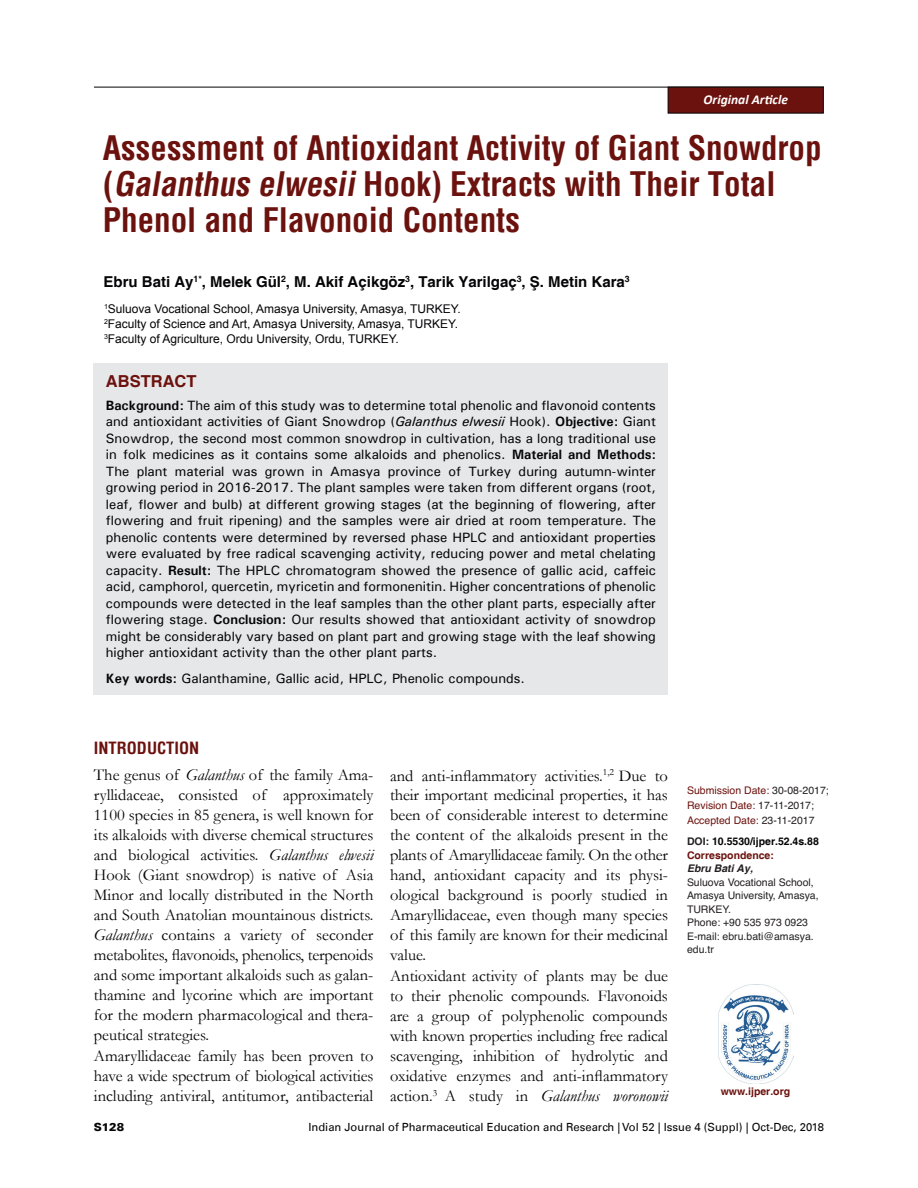
<style>
.page{position:relative;width:918px;height:1188px;background:#fff}
.page>*{position:absolute;margin:0;border:0;box-sizing:border-box;transform-origin:0 0}
.AT{font:700 condensed 33px/36px "Helvetica";color:#6c120e}
.Body_Text{font:16.5px/20px "Garamond";color:#050406;text-align:justify}
.t1{font:700 condensed 16.5px "Helvetica";color:#6c120e}
.Abstr_Head{font:700 16.5px "Helvetica";color:#6c120e}
.Author_name{font:700 15px "Helvetica";color:#050406}
.Abstract_text{font:500 13.5px/16.5px "Univers";color:#050406;text-align:justify}
.Abstract_keywords{font:500 13.5px "Univers";color:#050406}
.t2{font:italic 700 13.5px "Calibri";color:#fff}
.Author_Dept{font:12px "Arial";color:#050406}
.t3{font:11.25px "Univers LT";color:#050406}
.t4{font:900 11.25px "Univers LT";color:#050406}
.Corr_author{font:10.5px/13.5px "Helvetica";color:#231f20}
.Corr_addr{font:10.5px "Helvetica";color:#6c120e}
.Corr_author-2{font:700 10.5px "Helvetica";color:#6c120e}
.Corr_author-3{font:700 10.5px "Helvetica";color:#050406}
.Corr_author-4{font:italic 700 10.5px "Helvetica";color:#231f20}
.s1{font-style:italic}
.s2{font-weight:700}
.s3{color:#231f20}
</style>
<div class="page">
<hr style="left:94px;top:87px;width:730px;height:1px;background:#050406">
<div style="left:668px;top:87px;width:156px;height:27px;background:#6c120e;border:1px solid #050406"></div>
<img style="left:719px;top:984px;width:74px;height:99px">
<div style="left:94px;top:363px;width:574px;height:332px;background:#e6e7e9"></div>
<p class="t2" style="left:704px;top:91px;width:86px">Original Article</p>
<p class="AT" style="left:103px;top:130px;width:720px">Assessment of Antioxidant Activity of Giant Snowdrop (<span class="s1">Galanthus elwesii</span>Hook) Extracts with Their Total<br>Phenol and Flavonoid Contents</p>
<p class="Author_name" style="left:104px;top:273px;width:528px">Ebru Bati Ay<sup>1*</sup>, Melek Gül<sup>2</sup>, M. Akif Açikgöz<sup>3</sup>, Tarik Yarilgaç<sup>3</sup>, Ş. Metin Kara<sup>3</sup></p>
<p class="Author_Dept" style="left:104px;top:301px;width:358px"><sup>1</sup>Suluova Vocational School, Amasya University, Amasya, TURKEY.</p>
<p class="Author_Dept" style="left:104px;top:316px;width:356px"><sup>2</sup>Faculty of Science and Art, Amasya University, Amasya, TURKEY.</p>
<p class="Author_Dept" style="left:104px;top:331px;width:296px"><sup>3</sup>Faculty of Agriculture, Ordu University, Ordu, TURKEY.</p>
<p class="Abstr_Head" style="left:106px;top:372px;width:92px">ABSTRACT</p>
<p class="Abstract_text" style="left:106px;top:397px;width:552px"><span class="s2">Background:</span> The aim of this study was to determine total phenolic and flavonoid contents and antioxidant activities of Giant Snowdrop (<span class="s1">Galanthus elwesii</span> Hook). <span class="s2">Objective:</span> Giant Snowdrop, the second most common snowdrop in cultivation, has a long traditional use in folk medicines as it contains some alkaloids and phenolics. <span class="s2">Material and Methods:<br></span>The plant material was grown in Amasya province of Turkey during autumn-winter growing period in 2016-2017. The plant samples were taken from different organs (root, leaf, flower and bulb) at different growing stages (at the beginning of flowering, after flowering and fruit ripening) and the samples were air dried at room temperature. The phenolic contents were determined by reversed phase HPLC and antioxidant properties were evaluated by free radical scavenging activity, reducing power and metal chelating capacity. <span class="s2">Result:</span> The HPLC chromatogram showed the presence of gallic acid, caffeic acid, camphorol, quercetin, myricetin and formonenitin. Higher concentrations of phenolic compounds were detected in the leaf samples than the other plant parts, especially after flowering stage. <span class="s2">Conclusion:</span> Our results showed that antioxidant activity of snowdrop might be considerably vary based on plant part and growing stage with the leaf showing higher antioxidant activity than the other plant parts.</p>
<p class="Abstract_keywords" style="left:106px;top:670px;width:421px"><span class="s2">Key words:</span> Galanthamine, Gallic acid, HPLC, Phenolic compounds.</p>
<h1 class="t1" style="left:94px;top:737px;width:107px">INTRODUCTION</h1>
<p class="Body_Text" style="left:94px;top:764px;width:281px">The genus of <span class="s1">Galanthus</span> of the family Ama&shy;ryllidaceae, consisted of approximately 1100 species in 85 genera, is well known for its alkaloids with diverse chemical structures and biological activities. <span class="s1">Galanthus elwesii </span>Hook (Giant snowdrop) is native of Asia Minor and locally distributed in the North and South Anatolian mountainous districts.<br><span class="s1">Galanthus</span> contains a variety of seconder metabolites, flavonoids, phenolics, terpenoids and some important alkaloids such as galan&shy;thamine and lycorine which are important for the modern pharmacological and thera&shy;peutical strategies.</p>
<p class="Body_Text" style="left:94px;top:1045px;width:281px">Amaryllidaceae family has been proven to have a wide spectrum of biological activities including antiviral, antitumor, antibacterial</p>
<p class="Body_Text" style="left:390px;top:765px;width:279px">and anti-inflammatory activities.<sup>1,2</sup> Due to their important medicinal properties, it has been of considerable interest to determine the content of the alkaloids present in the plants of Amaryllidaceae family. On the other hand, antioxidant capacity and its physi&shy;ological background is poorly studied in Amaryllidaceae, even though many species of this family are known for their medicinal value.</p>
<p class="Body_Text" style="left:390px;top:966px;width:279px">Antioxidant activity of plants may be due to their phenolic compounds. Flavonoids are a group of polyphenolic compounds with known properties including free radical scavenging, inhibition of hydrolytic and oxidative enzymes and anti-inflammatory action.<sup>3</sup> A study in <span class="s1">Galanthus woronowii</span></p>
<p class="Corr_addr" style="left:687px;top:782px;width:143px">Submission Date: <span class="s3">30-08-2017;</span></p>
<p class="Corr_addr" style="left:687px;top:797px;width:129px">Revision Date: <span class="s3">17-11-2017;</span></p>
<p class="Corr_addr" style="left:687px;top:812px;width:129px">Accepted Date: <span class="s3">23-11-2017</span></p>
<p class="Corr_author-3" style="left:687px;top:835px;width:133px"><span class="s3">DOI:</span> 10.5530/ijper.52.4s.88</p>
<p class="Corr_author-2" style="left:687px;top:849px;width:88px">Correspondence:</p>
<p class="Corr_author-4" style="left:687px;top:862px;width:67px">Ebru Bati Ay,</p>
<p class="Corr_author" style="left:687px;top:875px;width:133px">Suluova Vocational School,<br>Amasya University, Amasya,<br>TURKEY.</p>
<p class="Corr_author" style="left:687px;top:915px;width:123px">Phone: +90 535 973 0923</p>
<p class="Corr_author" style="left:687px;top:929px;width:128px">E-mail: ebru.bati@amasya. edu.tr</p>
<p class="Corr_author-2" style="left:721px;top:1085px;width:71px">www.ijper.org</p>
<p class="t4" style="left:94px;top:1120px;width:32px">S128</p>
<p class="t3" style="left:308px;top:1120px;width:517px">Indian Journal of Pharmaceutical Education and Research | Vol 52 | Issue 4 (Suppl) | Oct-Dec, 2018</p>
</div>
